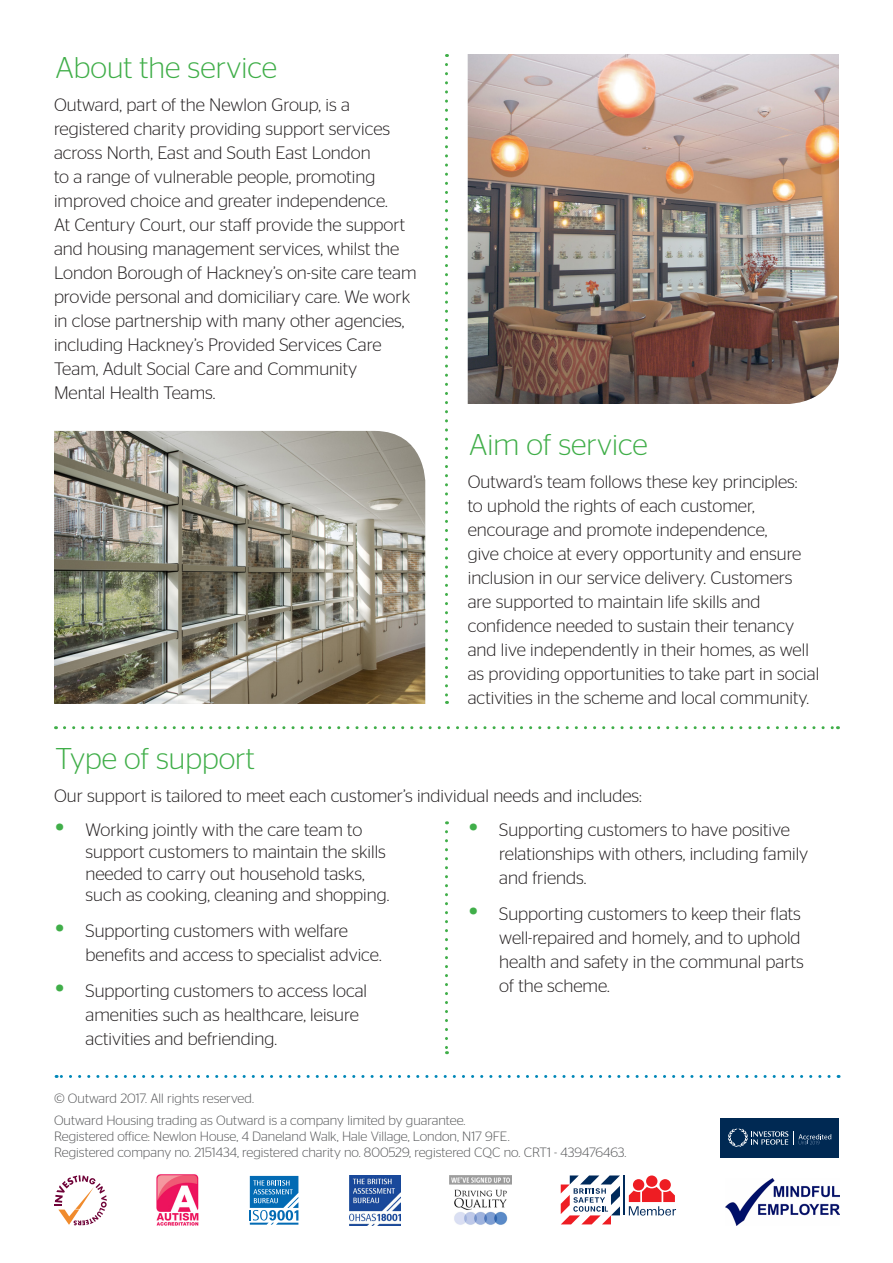
<style>
.page{position:relative;width:893px;height:1263px;background:#fff}
.page>*{position:absolute;margin:0;border:0;box-sizing:border-box;transform-origin:0 0}
.Subheadings{font:300 30px "Stag Sans";color:#40ae49}
.Body_paragraphs{font:300 18px/24px "Stag Sans";color:#231f20}
._2_column_bullet_poi{font:300 18px/24px "Stag Sans";color:#231f20}
.Body_copy{font:300 13.5px/16.2px "Stag Sans";color:#57585a}
.s1{font-size:30px;color:#40ae49}
</style>
<div class="page">
<svg style="left:445px;top:64px;width:3px;height:640px"></svg>
<svg style="left:64px;top:726px;width:774px;height:3px"></svg>
<svg style="left:445px;top:832px;width:3px;height:222px"></svg>
<img style="left:54px;top:431px;width:371px;height:273px">
<img style="left:468px;top:54px;width:371px;height:350px">
<svg style="left:56px;top:1075px;width:773px;height:3px"></svg>
<svg style="left:55px;top:1175px;width:52px;height:50px"></svg>
<img style="left:156px;top:1174px;width:43px;height:52px">
<img style="left:725px;top:1179px;width:114px;height:46px">
<svg style="left:250px;top:1176px;width:48px;height:49px"></svg>
<img style="left:349px;top:1175px;width:51px;height:50px">
<img style="left:450px;top:1176px;width:61px;height:49px">
<svg style="left:561px;top:1175px;width:59px;height:49px"></svg>
<hr style="left:624px;top:1175px;width:1px;height:40px;background:#002a5b">
<div style="left:646px;top:1175px;width:11px;height:12px;background:#ee1d23;border-radius:50%"></div>
<div style="left:659px;top:1179px;width:12px;height:11px;background:#ee1d23;border-radius:50%"></div>
<div style="left:633px;top:1179px;width:11px;height:11px;background:#ee1d23;border-radius:50%"></div>
<svg style="left:629px;top:1187px;width:47px;height:28px"></svg>
<div style="left:720px;top:1118px;width:119px;height:40px;background:#002953"></div>
<svg style="left:728px;top:1128px;width:103px;height:19px"></svg>
<p class="Subheadings" style="left:56px;top:51px;width:223px">About the service</p>
<p class="Body_paragraphs" style="left:54px;top:92px;width:364px">Outward, part of the Newlon Group, is a registered charity providing support services across North, East and South East London<br>to a range of vulnerable people, promoting improved choice and greater independence.<br>At Century Court, our staff provide the support and housing management services, whilst the London Borough of Hackney’s on-site care team provide personal and domiciliary care. We work in close partnership with many other agencies, including Hackney’s Provided Services Care Team, Adult Social Care and Community<br>Mental Health Teams.</p>
<p class="Subheadings" style="left:469px;top:428px;width:180px">Aim of service</p>
<p class="Body_paragraphs" style="left:468px;top:469px;width:353px">Outward’s team follows these key principles:<br>to uphold the rights of each customer, encourage and promote independence,<br>give choice at every opportunity and ensure inclusion in our service delivery. Customers are supported to maintain life skills and confidence needed to sustain their tenancy and live independently in their homes, as well as providing opportunities to take part in social activities in the scheme and local community.</p>
<p class="Subheadings" style="left:56px;top:742px;width:201px">Type of support</p>
<p class="Body_paragraphs" style="left:54px;top:784px;width:589px">Our support is tailored to meet each customer’s individual needs and includes:</p>
<p class="_2_column_bullet_poi" style="left:86px;top:819px;width:305px;line-height:21.6px;text-indent:-30px"><span class="s1">•</span> Working jointly with the care team to support customers to maintain the skills needed to carry out household tasks, such as cooking, cleaning and shopping.</p>
<p class="_2_column_bullet_poi" style="left:86px;top:918px;width:298px;text-indent:-30px"><span class="s1">•</span> Supporting customers with welfare benefits and access to specialist advice.</p>
<p class="_2_column_bullet_poi" style="left:86px;top:978px;width:283px;text-indent:-30px"><span class="s1">•</span> Supporting customers to access local amenities such as healthcare, leisure activities and befriending.</p>
<p class="_2_column_bullet_poi" style="left:499px;top:818px;width:311px;text-indent:-30px"><span class="s1">•</span> Supporting customers to have positive relationships with others, including family and friends.</p>
<p class="_2_column_bullet_poi" style="left:499px;top:902px;width:306px;text-indent:-30px"><span class="s1">•</span> Supporting customers to keep their flats well-repaired and homely, and to uphold health and safety in the communal parts of the scheme.</p>
<p class="Body_copy" style="left:54px;top:1090px;width:201px">© Outward 2017. All rights reserved.</p>
<p class="Body_copy" style="left:54px;top:1112px;width:574px">Outward Housing trading as Outward is a company limited by guarantee.<br>Registered office: Newlon House, 4 Daneland Walk, Hale Village, London, N17 9FE.<br>Registered company no. 2151434, registered charity no. 800529, registered CQC no. CRT1 - 439476463.</p>
</div>
